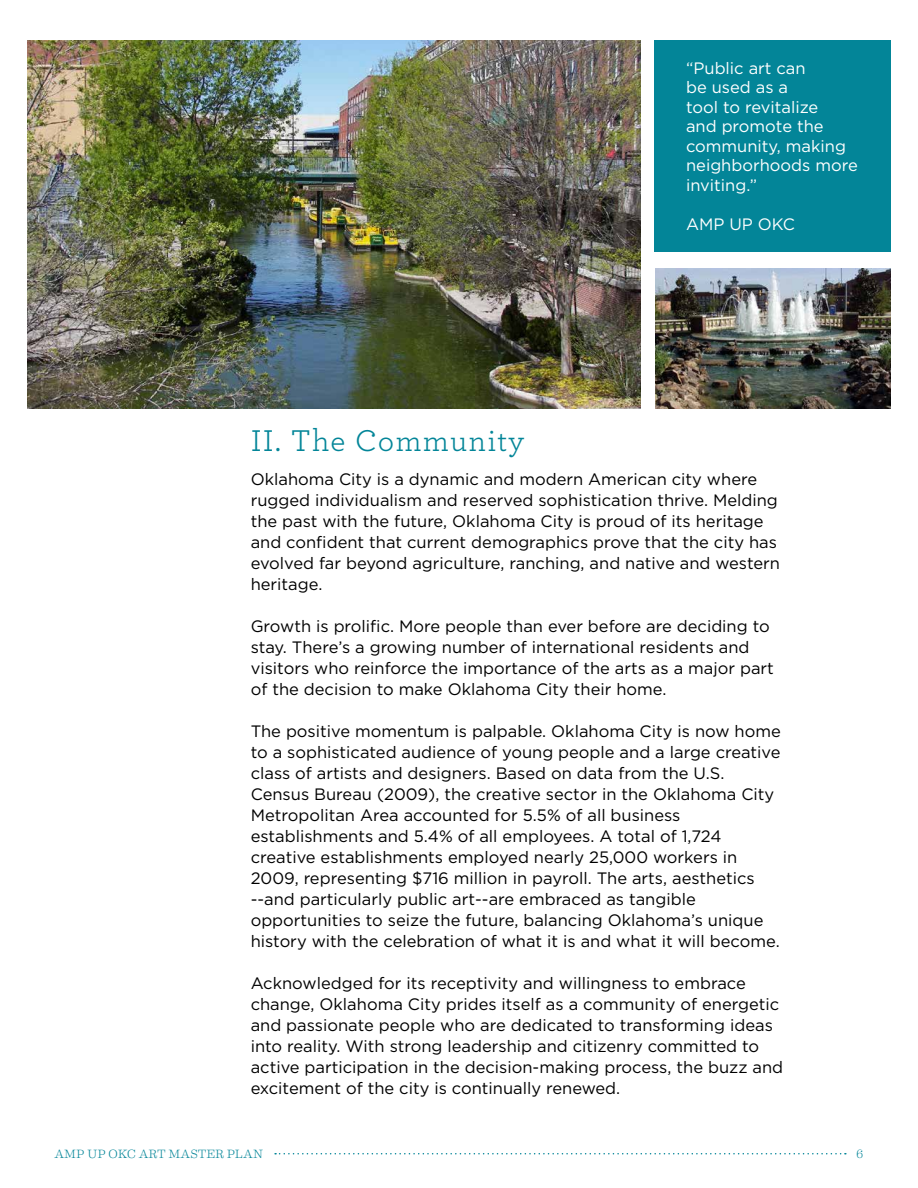
<style>
.page{position:relative;width:918px;height:1188px;background:#fff}
.page>*{position:absolute;margin:0;border:0;box-sizing:border-box;transform-origin:0 0}
.t1{font:31.5px "Archer Pro";letter-spacing:.04em;color:#038598}
.t2{font:16.5px/21px "Gotham";color:#000}
.t3{font:16.5px/19.5px "Gotham";color:#fff}
.t4{font:300 12px "Eames Century Modern";letter-spacing:-.015em;color:#038598}
</style>
<div class="page">
<svg style="left:275px;top:1153px;width:571px;height:1px"></svg>
<img style="left:27px;top:40px;width:613px;height:368px">
<div style="left:655px;top:40px;width:236px;height:212px;background:#038598"></div>
<img style="left:656px;top:269px;width:235px;height:139px">
<p class="t3" style="left:686px;top:58px;width:173px">“Public art can<br>be used as a<br>tool to revitalize<br>and promote the community, making neighborhoods more inviting.”</p>
<p class="t3" style="left:686px;top:214px;width:111px">AMP UP OKC</p>
<h1 class="t1" style="left:251px;top:419px;width:275px">II. The Community</h1>
<p class="t2" style="left:251px;top:469px;width:531px">Oklahoma City is a dynamic and modern American city where rugged individualism and reserved sophistication thrive. Melding the past with the future, Oklahoma City is proud of its heritage and confident that current demographics prove that the city has evolved far beyond agriculture, ranching, and native and western heritage.</p>
<p class="t2" style="left:251px;top:616px;width:525px">Growth is prolific. More people than ever before are deciding to stay. There’s a growing number of international residents and visitors who reinforce the importance of the arts as a major part of the decision to make Oklahoma City their home.</p>
<p class="t2" style="left:251px;top:721px;width:532px">The positive momentum is palpable. Oklahoma City is now home to a sophisticated audience of young people and a large creative class of artists and designers. Based on data from the U.S.<br>Census Bureau (2009), the creative sector in the Oklahoma City Metropolitan Area accounted for 5.5% of all business establishments and 5.4% of all employees. A total of 1,724 creative establishments employed nearly 25,000 workers in 2009, representing $716 million in payroll. The arts, aesthetics --and particularly public art--are embraced as tangible opportunities to seize the future, balancing Oklahoma’s unique history with the celebration of what it is and what it will become.</p>
<p class="t2" style="left:251px;top:973px;width:534px">Acknowledged for its receptivity and willingness to embrace change, Oklahoma City prides itself as a community of energetic and passionate people who are dedicated to transforming ideas into reality. With strong leadership and citizenry committed to active participation in the decision-making process, the buzz and excitement of the city is continually renewed.</p>
<p class="t4" style="left:54px;top:1144px;width:211px">AMP UP OKC ART MASTER PLAN</p>
<p class="t4" style="left:856px;top:1144px;width:8px">6</p>
</div>
